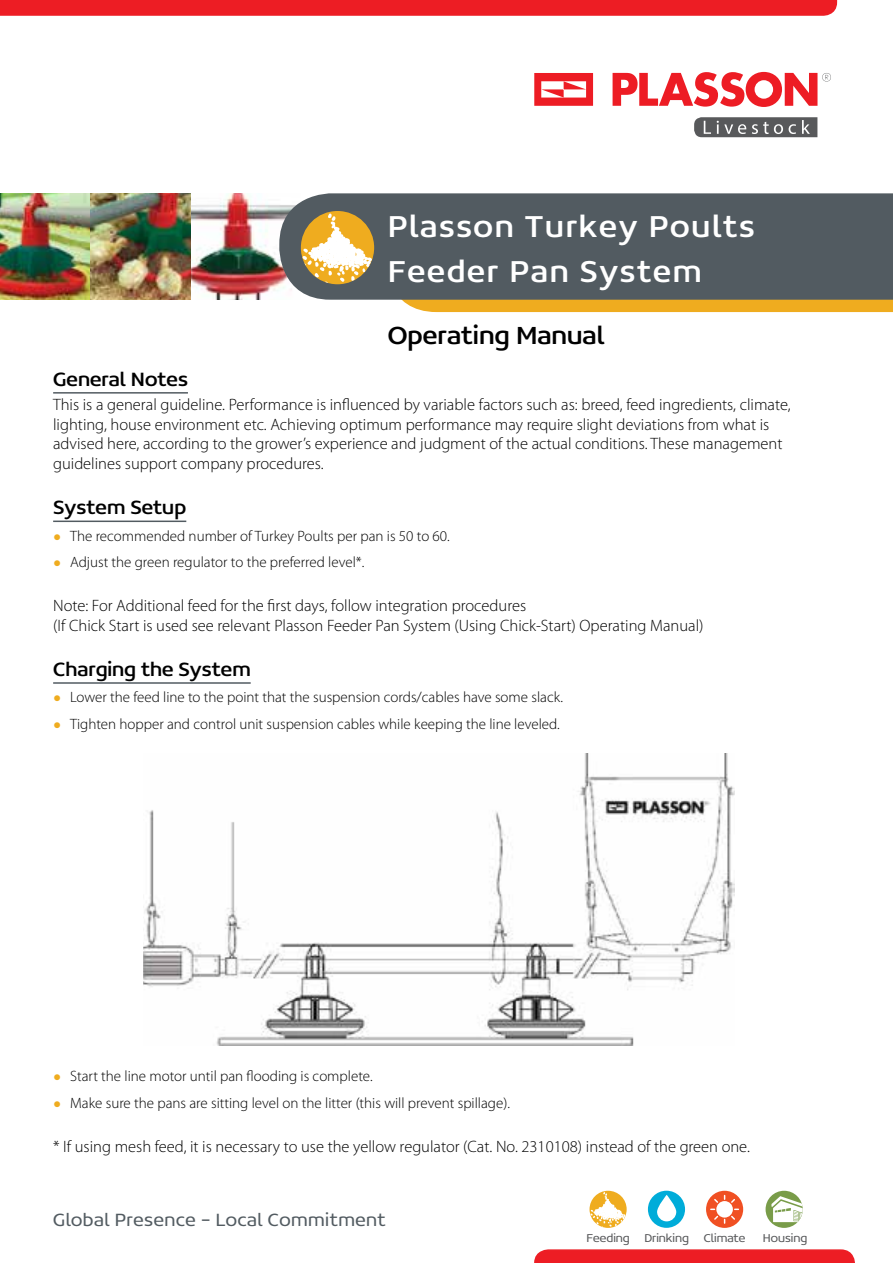
<style>
.page{position:relative;width:893px;height:1263px;background:#fff}
.page>*{position:absolute;margin:0;border:0;box-sizing:border-box;transform-origin:0 0}
.t1{font:33px/45px "Concord";letter-spacing:.05em;color:#fff}
.t2{font:27px "Concord";color:#000}
.t3{font:21px "Concord";color:#000}
.t4{font:300 19.5px "Concord";letter-spacing:.025em;color:#525b61}
.t5{font:300 16.5px/19.8px "Myriad Pro";color:#000}
.t6{font:300 15px "Myriad Pro";color:#000}
.t7{font:300 12.6px "Concord";color:#58595b}
.s1{font-family:"Arial";font-weight:400;font-size:13.5px;color:#efac1f}
</style>
<div class="page">
<img style="left:190px;top:193px;width:89px;height:107px">
<img style="left:0;top:193px;width:190px;height:107px">
<div style="left:0;top:0;width:837px;height:16px;background:#ed1d24"></div>
<svg style="left:534px;top:1249px;width:321px;height:14px;background:#ed272e"></svg>
<svg style="left:706px;top:1191px;width:37px;height:37px"></svg>
<div style="left:716px;top:1201px;width:17px;height:16px;background:#fff;border-radius:50%"></div>
<svg style="left:731px;top:1199px;width:8px;height:11px"></svg>
<svg style="left:731px;top:1216px;width:4px;height:4px"></svg>
<svg style="left:710px;top:1199px;width:8px;height:11px"></svg>
<svg style="left:766px;top:1191px;width:37px;height:37px"></svg>
<svg style="left:771px;top:1196px;width:32px;height:26px"></svg>
<div style="left:648px;top:1191px;width:37px;height:37px;background:#00acd9;border-radius:50%"></div>
<svg style="left:657px;top:1195px;width:19px;height:26px"></svg>
<svg style="left:589px;top:1191px;width:38px;height:37px"></svg>
<svg style="left:590px;top:1192px;width:35px;height:35px"></svg>
<div style="left:402px;top:300px;width:491px;height:12px;background:#efac1f"></div>
<div style="left:279px;top:193px;width:614px;height:107px;background:#525b61"></div>
<svg style="left:301px;top:211px;width:73px;height:73px"></svg>
<svg style="left:302px;top:214px;width:70px;height:69px"></svg>
<svg style="left:534px;top:73px;width:59px;height:33px"></svg>
<svg style="left:613px;top:72px;width:218px;height:35px"></svg>
<svg style="left:694px;top:117px;width:123px;height:20px;background:#6e6f71"></svg>
<hr style="left:53px;top:392px;width:135px;height:2px;background:#525b61">
<hr style="left:53px;top:521px;width:133px;height:1px;background:#525b61">
<hr style="left:53px;top:682px;width:198px;height:2px;background:#525b61">
<img style="left:144px;top:754px;width:591px;height:291px">
<h1 class="t1" style="left:388px;top:203px;width:368px">Plasson Turkey Poults<br>Feeder Pan System</h1>
<h2 class="t2" style="left:388px;top:319px;width:218px">Operating Manual</h2>
<p class="t3" style="left:53px;top:366px;width:136px">General Notes</p>
<p class="t5" style="left:53px;top:394px;width:739px">This is a general guideline. Performance is influenced by variable factors such as: breed, feed ingredients, climate, lighting, house environment etc. Achieving optimum performance may require slight deviations from what is advised here, according to the grower’s experience and judgment of the actual conditions. These management guidelines support company procedures.</p>
<p class="t3" style="left:53px;top:495px;width:135px">System Setup</p>
<p class="t6" style="left:53px;top:527px;width:398px"><span class="s1">●</span> The recommended number of Turkey Poults per pan is 50 to 60.</p>
<p class="t6" style="left:53px;top:553px;width:313px"><span class="s1">●</span> Adjust the green regulator to the preferred level*.</p>
<p class="t5" style="left:53px;top:595px;width:652px">Note: For Additional feed for the first days, follow integration procedures<br>(If Chick Start is used see relevant Plasson Feeder Pan System (Using Chick-Start) Operating Manual)</p>
<p class="t3" style="left:53px;top:656px;width:199px">Charging the System</p>
<p class="t6" style="left:53px;top:688px;width:511px"><span class="s1">●</span> Lower the feed line to the point that the suspension cords/cables have some slack.</p>
<p class="t6" style="left:53px;top:715px;width:508px"><span class="s1">●</span> Tighten hopper and control unit suspension cables while keeping the line leveled.</p>
<p class="t6" style="left:53px;top:1067px;width:321px"><span class="s1">●</span> Start the line motor until pan flooding is complete.</p>
<p class="t6" style="left:53px;top:1094px;width:458px"><span class="s1">●</span> Make sure the pans are sitting level on the litter (this will prevent spillage).</p>
<p class="t5" style="left:53px;top:1136px;width:698px">* If using mesh feed, it is necessary to use the yellow regulator (Cat. No. 2310108) instead of the green one.</p>
<p class="t4" style="left:53px;top:1208px;width:334px">Global Presence – Local Commitment</p>
<p class="t7" style="left:587px;top:1230px;width:160px">Feeding Drinking Climate</p>
<p class="t7" style="left:763px;top:1230px;width:46px">Housing</p>
</div>
